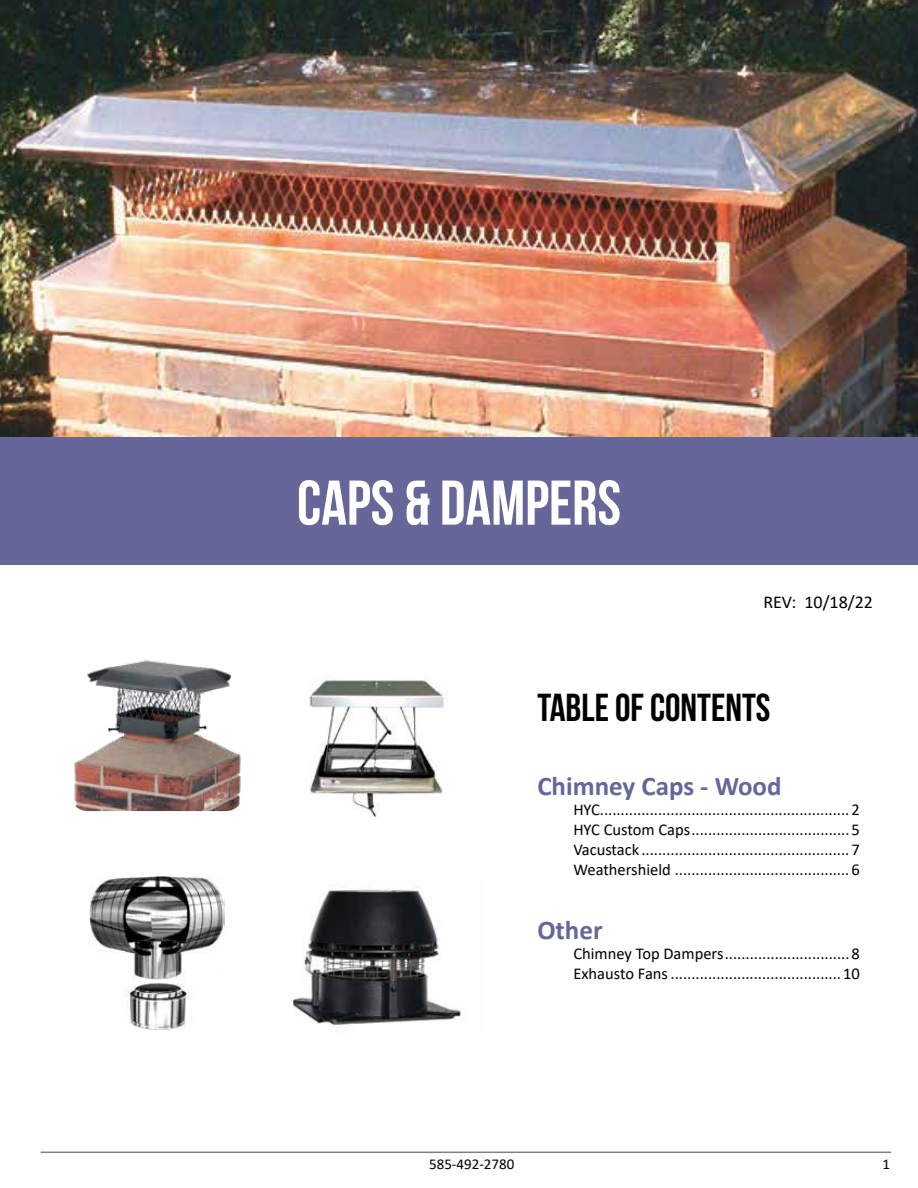
<style>
.page{position:relative;width:918px;height:1188px;background:#fff}
.page>*{position:absolute;margin:0;border:0;box-sizing:border-box;transform-origin:0 0}
.t1{font:63px "Bebas Neue";color:#fff}
.t2{font:39px "Bebas Neue";color:#000}
.t3{font:700 27px "Calibri";color:#669}
.t4{font:18px "Calibri";color:#000}
.t5{font:16.5px/19.8px "Calibri";color:#000;text-align:justify}
.t6{font:15px "Calibri";color:#000}
</style>
<div class="page">
<hr style="left:41px;top:1152px;width:850px;height:1px;background:#818181">
<div style="left:0;top:437px;width:918px;height:128px;background:#669"></div>
<img style="left:0;top:0;width:918px;height:437px">
<img style="left:74px;top:660px;width:167px;height:151px">
<img style="left:309px;top:679px;width:135px;height:138px">
<img style="left:89px;top:877px;width:135px;height:153px">
<img style="left:293px;top:887px;width:169px;height:138px">
<h1 class="t1" style="left:297px;top:468px;width:326px">CAPS &amp; DAMPERS</h1>
<p class="t4" style="left:763px;top:589px;width:111px">REV: 10/18/22</p>
<h2 class="t2" style="left:537px;top:687px;width:235px">TABLE OF CONTENTS</h2>
<h3 class="t3" style="left:537px;top:767px;width:246px">Chimney Caps - Wood</h3>
<p class="t5" style="left:573px;top:799px;width:288px">HYC............................................................ 2<br>HYC Custom Caps......................................5<br>Vacustack .................................................. 7<br>Weathershield ..........................................6</p>
<h3 class="t3" style="left:537px;top:911px;width:67px">Other</h3>
<p class="t5" style="left:573px;top:943px;width:288px">Chimney Top Dampers..............................8<br>Exhausto Fans .........................................10</p>
<p class="t6" style="left:429px;top:1154px;width:87px">585-492-2780</p>
<p class="t6" style="left:883px;top:1154px;width:9px">1</p>
</div>
